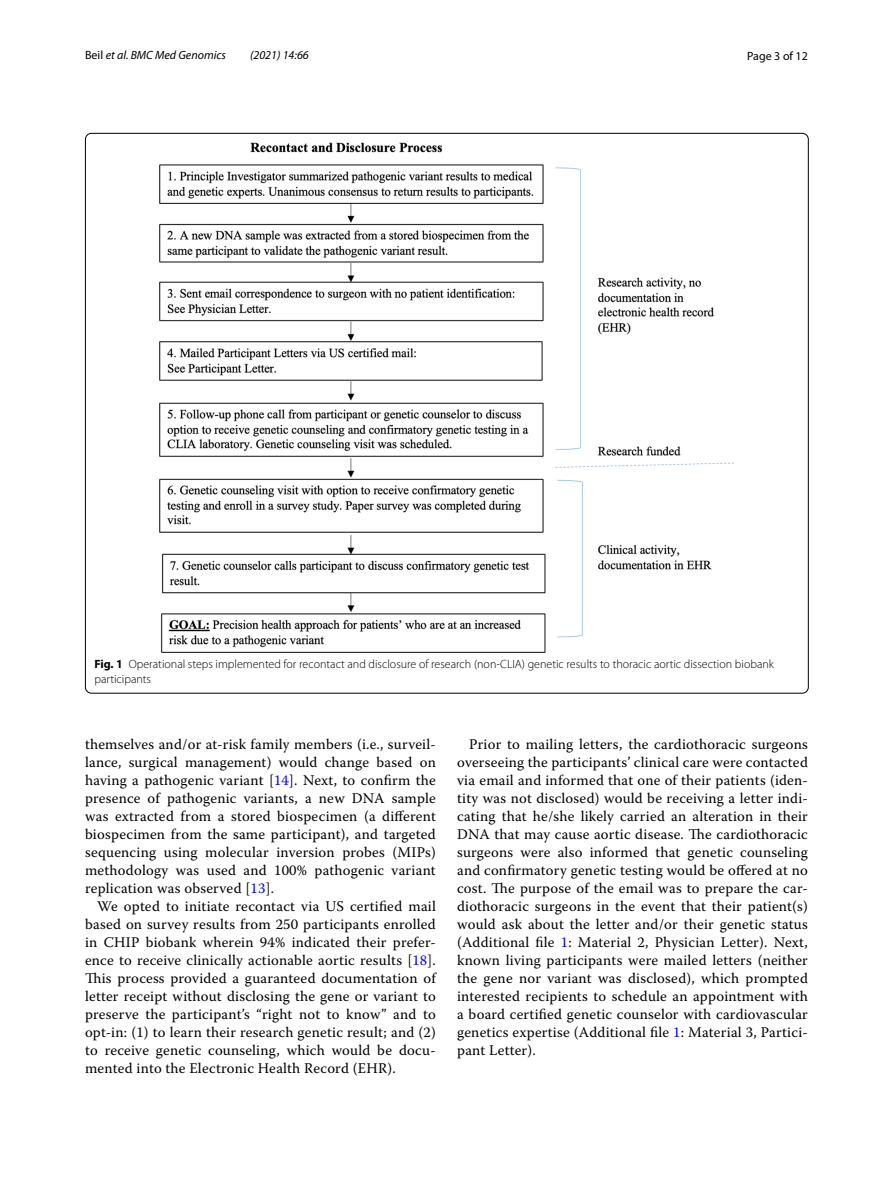
<style>
.page{position:relative;width:893px;height:1187px;background:#fff}
.page>*{position:absolute;margin:0;border:0;box-sizing:border-box;transform-origin:0 0}
.t1{font:14.7px/18px "Warnock Pro";letter-spacing:.015em;color:#000;text-align:justify}
.t2{font:300 12px/15px "Myriad Pro";color:#000}
.t3{font:italic 12px "Myriad Pro";color:#000}
.t4{font:12px "Myriad Pro";color:#000}
.s1{font-style:normal}
.s2{font-weight:700}
.s3{color:#00f}
</style>
<div class="page">
<img style="left:160px;top:142px;width:574px;height:510px">
<p class="t3" style="left:85px;top:48px;width:142px"><span class="s1">Beil</span> et al. BMC Med Genomics</p>
<p class="t3" style="left:250px;top:48px;width:60px">(2021) 14:66</p>
<p class="t4" style="left:747px;top:48px;width:62px">Page 3 of 12</p>
<p class="t2" style="left:94px;top:656px;width:681px"><span class="s2">Fig. 1</span> Operational steps implemented for recontact and disclosure of research (non-CLIA) genetic results to thoracic aortic dissection biobank participants</p>
<p class="t1" style="left:85px;top:734px;width:352px">themselves and/or at-risk family members (i.e., surveil&shy;lance, surgical management) would change based on having a pathogenic variant [<span class="s3">14</span>]. Next, to confirm the presence of pathogenic variants, a new DNA sample was extracted from a stored biospecimen (a different biospecimen from the same participant), and targeted sequencing using molecular inversion probes (MIPs) methodology was used and 100% pathogenic variant replication was observed [<span class="s3">13</span>].</p>
<p class="t1" style="left:85px;top:896px;width:352px;text-indent:12px">We opted to initiate recontact via US certified mail based on survey results from 250 participants enrolled in CHIP biobank wherein 94% indicated their prefer&shy;ence to receive clinically actionable aortic results [<span class="s3">18</span>].<br>This process provided a guaranteed documentation of letter receipt without disclosing the gene or variant to preserve the participant’s “right not to know” and to opt-in: (1) to learn their research genetic result; and (2) to receive genetic counseling, which would be docu&shy;mented into the Electronic Health Record (EHR).</p>
<p class="t1" style="left:457px;top:734px;width:352px;text-indent:12px">Prior to mailing letters, the cardiothoracic surgeons overseeing the participants’ clinical care were contacted via email and informed that one of their patients (iden&shy;tity was not disclosed) would be receiving a letter indi&shy;cating that he/she likely carried an alteration in their DNA that may cause aortic disease. The cardiothoracic surgeons were also informed that genetic counseling and confirmatory genetic testing would be offered at no cost. The purpose of the email was to prepare the car&shy;diothoracic surgeons in the event that their patient(s) would ask about the letter and/or their genetic status (Additional file <span class="s3">1</span>: Material 2, Physician Letter). Next, known living participants were mailed letters (neither the gene nor variant was disclosed), which prompted interested recipients to schedule an appointment with a board certified genetic counselor with cardiovascular genetics expertise (Additional file <span class="s3">1</span>: Material 3, Partici&shy;pant Letter).</p>
</div>
